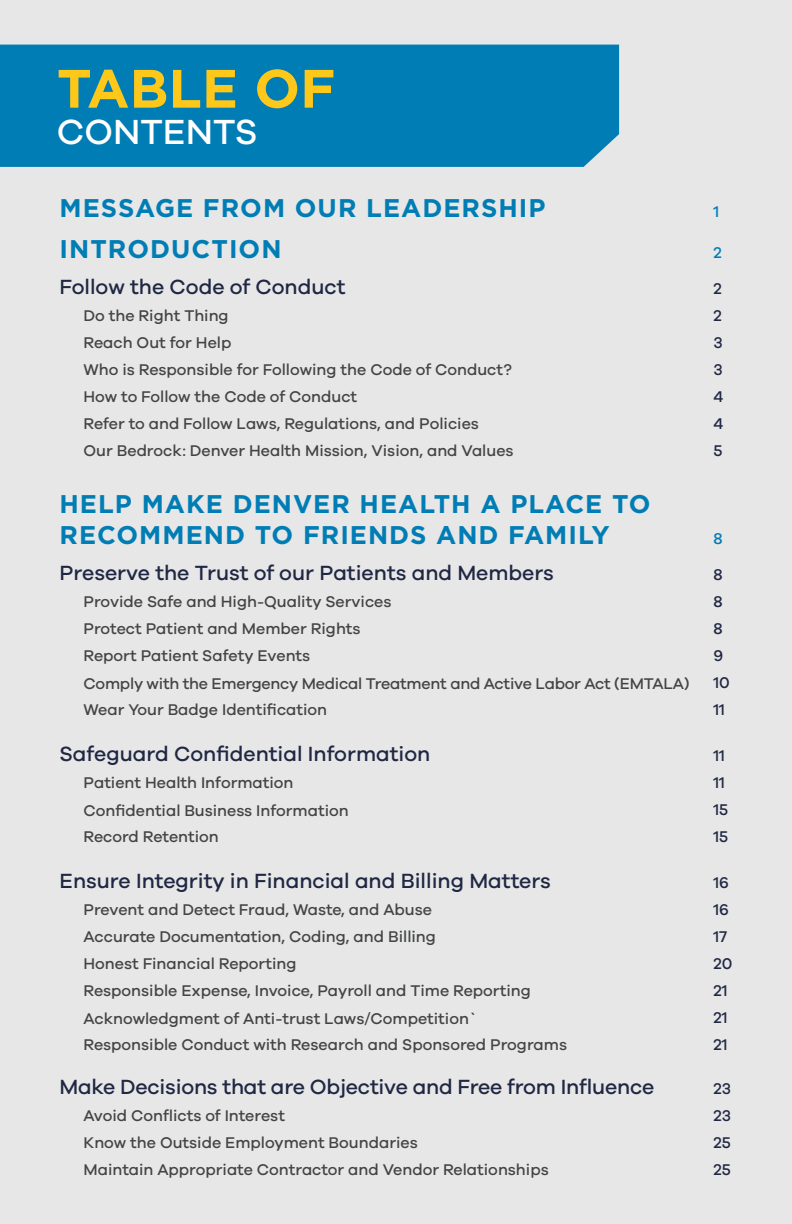
<style>
.page{position:relative;width:792px;height:1224px;background:#e7e7e7}
.page>*{position:absolute;margin:0;border:0;box-sizing:border-box;transform-origin:0 0}
.t1{font:700 54px "Gotham";color:#fec81b}
.t2{font:500 36px "Galano Grotesque Alt";color:#fff}
.TOC_Blue_heading{font:700 25.6px "Gotham";letter-spacing:.04em;color:#007db5}
.TOC_Large{font:500 21.2px "Galano Grotesque";color:#1f2743}
.TOC_small{font:500 16px "Galano Grotesque";color:#434444}
.TOC_small-2{font:500 16px "Galano Grotesque Alt";color:#1f2743}
.TOC_Large-2{font:500 16px "Galano Grotesque Alt";color:#1f2743}
.TOC_Blue_heading-2{font:500 16px "Galano Grotesque Alt";color:#007db5}
</style>
<div class="page">
<div style="left:0;top:45px;width:619px;height:122px;background:#007db5"></div>
<p class="t1" style="left:57px;top:53px;width:280px">TABLE OF</p>
<p class="t2" style="left:57px;top:108px;width:202px">CONTENTS</p>
<p class="TOC_Blue_heading" style="left:60px;top:191px;width:488px">MESSAGE FROM OUR LEADERSHIP</p>
<p class="TOC_Blue_heading-2" style="left:714px;top:201px;width:7px">1</p>
<p class="TOC_Blue_heading" style="left:60px;top:232px;width:224px">INTRODUCTION</p>
<p class="TOC_Blue_heading-2" style="left:714px;top:242px;width:10px">2</p>
<p class="TOC_Large" style="left:60px;top:274px;width:288px">Follow the Code of Conduct</p>
<p class="TOC_Large-2" style="left:714px;top:278px;width:10px">2</p>
<p class="TOC_small" style="left:84px;top:306px;width:147px">Do the Right Thing</p>
<p class="TOC_small-2" style="left:714px;top:305px;width:10px">2</p>
<p class="TOC_small" style="left:84px;top:333px;width:149px">Reach Out for Help</p>
<p class="TOC_small-2" style="left:714px;top:332px;width:11px">3</p>
<p class="TOC_small" style="left:84px;top:360px;width:430px">Who is Responsible for Following the Code of Conduct?</p>
<p class="TOC_small-2" style="left:714px;top:359px;width:11px">3</p>
<p class="TOC_small" style="left:84px;top:387px;width:275px">How to Follow the Code of Conduct</p>
<p class="TOC_small-2" style="left:714px;top:386px;width:11px">4</p>
<p class="TOC_small" style="left:84px;top:414px;width:397px">Refer to and Follow Laws, Regulations, and Policies</p>
<p class="TOC_small-2" style="left:714px;top:413px;width:11px">4</p>
<p class="TOC_small" style="left:84px;top:441px;width:432px">Our Bedrock: Denver Health Mission, Vision, and Values</p>
<p class="TOC_small-2" style="left:714px;top:440px;width:11px">5</p>
<p class="TOC_Blue_heading" style="left:60px;top:487px;width:593px">HELP MAKE DENVER HEALTH A PLACE TO</p>
<p class="TOC_Blue_heading" style="left:60px;top:518px;width:552px">RECOMMEND TO FRIENDS AND FAMILY</p>
<p class="TOC_Blue_heading-2" style="left:714px;top:529px;width:11px">8</p>
<p class="TOC_Large" style="left:60px;top:560px;width:496px">Preserve the Trust of our Patients and Members</p>
<p class="TOC_Large-2" style="left:714px;top:565px;width:11px">8</p>
<p class="TOC_small" style="left:84px;top:592px;width:310px">Provide Safe and High-Quality Services</p>
<p class="TOC_small-2" style="left:714px;top:592px;width:11px">8</p>
<p class="TOC_small" style="left:84px;top:619px;width:279px">Protect Patient and Member Rights</p>
<p class="TOC_small-2" style="left:714px;top:619px;width:11px">8</p>
<p class="TOC_small" style="left:84px;top:646px;width:228px">Report Patient Safety Events</p>
<p class="TOC_small-2" style="left:714px;top:646px;width:11px">9</p>
<p class="TOC_small" style="left:84px;top:674px;width:607px">Comply with the Emergency Medical Treatment and Active Labor Act (EMTALA)</p>
<p class="TOC_small-2" style="left:714px;top:673px;width:18px">10</p>
<p class="TOC_small" style="left:84px;top:700px;width:245px">Wear Your Badge Identification</p>
<p class="TOC_small-2" style="left:714px;top:700px;width:13px">11</p>
<p class="TOC_Large" style="left:60px;top:741px;width:372px">Safeguard Confidential Information</p>
<p class="TOC_Large-2" style="left:714px;top:746px;width:13px">11</p>
<p class="TOC_small" style="left:84px;top:773px;width:211px">Patient Health Information</p>
<p class="TOC_small-2" style="left:714px;top:773px;width:13px">11</p>
<p class="TOC_small" style="left:84px;top:801px;width:267px">Confidential Business Information</p>
<p class="TOC_small-2" style="left:714px;top:800px;width:16px">15</p>
<p class="TOC_small" style="left:84px;top:827px;width:137px">Record Retention</p>
<p class="TOC_small-2" style="left:714px;top:827px;width:16px">15</p>
<p class="TOC_Large" style="left:60px;top:868px;width:493px">Ensure Integrity in Financial and Billing Matters</p>
<p class="TOC_Large-2" style="left:714px;top:873px;width:17px">16</p>
<p class="TOC_small" style="left:84px;top:900px;width:350px">Prevent and Detect Fraud, Waste, and Abuse</p>
<p class="TOC_small-2" style="left:714px;top:900px;width:17px">16</p>
<p class="TOC_small" style="left:84px;top:927px;width:354px">Accurate Documentation, Coding, and Billing</p>
<p class="TOC_small-2" style="left:714px;top:927px;width:15px">17</p>
<p class="TOC_small" style="left:84px;top:954px;width:215px">Honest Financial Reporting</p>
<p class="TOC_small-2" style="left:714px;top:954px;width:20px">20</p>
<p class="TOC_small" style="left:84px;top:981px;width:449px">Responsible Expense, Invoice, Payroll and Time Reporting</p>
<p class="TOC_small-2" style="left:714px;top:981px;width:16px">21</p>
<p class="TOC_small" style="left:84px;top:1009px;width:397px">Acknowledgment of Anti-trust Laws/Competition`</p>
<p class="TOC_small-2" style="left:714px;top:1008px;width:16px">21</p>
<p class="TOC_small" style="left:84px;top:1035px;width:485px">Responsible Conduct with Research and Sponsored Programs</p>
<p class="TOC_small-2" style="left:714px;top:1035px;width:16px">21</p>
<p class="TOC_Large" style="left:60px;top:1074px;width:596px">Make Decisions that are Objective and Free from Influence</p>
<p class="TOC_Large-2" style="left:714px;top:1078px;width:19px">23</p>
<p class="TOC_small" style="left:84px;top:1106px;width:203px">Avoid Conflicts of Interest</p>
<p class="TOC_small-2" style="left:714px;top:1105px;width:19px">23</p>
<p class="TOC_small" style="left:84px;top:1133px;width:336px">Know the Outside Employment Boundaries</p>
<p class="TOC_small-2" style="left:714px;top:1132px;width:19px">25</p>
<p class="TOC_small" style="left:84px;top:1160px;width:467px">Maintain Appropriate Contractor and Vendor Relationships</p>
<p class="TOC_small-2" style="left:714px;top:1159px;width:19px">25</p>
</div>
